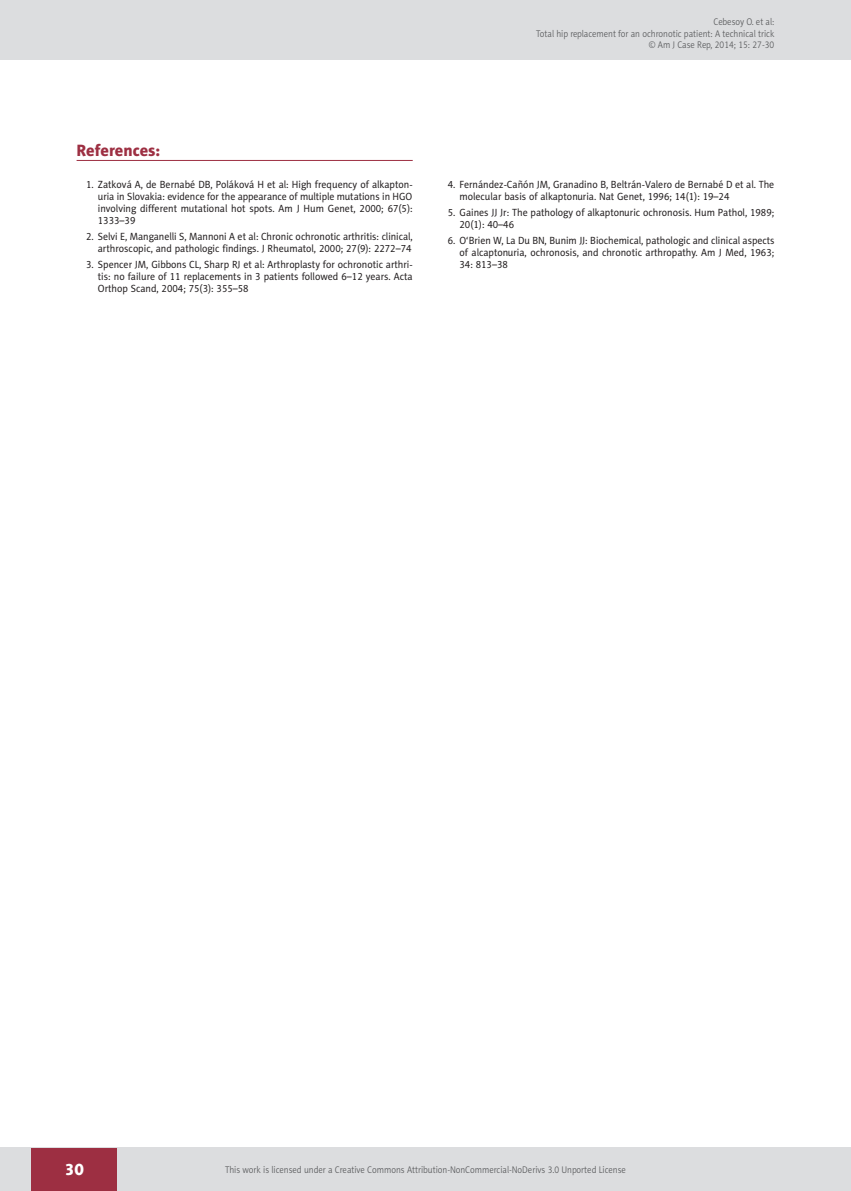
<style>
.page{position:relative;width:851px;height:1191px;background:#fff}
.page>*{position:absolute;margin:0;border:0;box-sizing:border-box;transform-origin:0 0}
.AJCR_Referencje_Tytu{font:16.5px "Naomi Sans EFN Heavy";color:#9d2f42}
.t1{font:16.5px "Naomi Sans EFN Heavy";color:#fff}
.AJCR_Referencje_punk{font:10.5px/12px "Naomi Sans EFN";color:#231f20;text-align:justify;scale:.95 1}
.AJCR_Referencje_punk-2{font:10.5px/12px "Naomi Sans EFN";color:#231f20;text-align:right;scale:.94 1}
.t2{font:9.75px/11.2px "Naomi Sans EFN Light";color:#57585a;text-align:right;scale:.9 1}
</style>
<div class="page">
<hr style="left:77px;top:160px;width:335px;height:1px;background:#9d2f42">
<div style="left:0;top:1148px;width:850px;height:43px;background:#dcdddf"></div>
<div style="left:32px;top:1148px;width:85px;height:42px;background:#9d2f42"></div>
<div style="left:0;top:0;width:850px;height:60px;background:#dcdddf"></div>
<p class="t2" style="left:536px;top:16px;width:266px">Cebesoy O. et al:<br>Total hip replacement for an ochronotic patient: A technical trick © Am J Case Rep, 2014; 15: 27-30</p>
<p class="AJCR_Referencje_Tytu" style="left:77px;top:140px;width:85px">References:</p>
<p class="AJCR_Referencje_punk" style="left:98px;top:178px;width:333px;text-indent:-12px">1. Zatková A, de Bernabé DB, Poláková H et al: High frequency of alkapton&shy;uria in Slovakia: evidence for the appearance of multiple mutations in HGO involving different mutational hot spots. Am J Hum Genet, 2000; 67(5):<br>1333–39</p>
<p class="AJCR_Referencje_punk-2" style="left:86px;top:231px;width:349px">2. Selvi E, Manganelli S, Mannoni A et al: Chronic ochronotic arthritis: clinical, arthroscopic, and pathologic findings. J Rheumatol, 2000; 27(9): 2272–74</p>
<p class="AJCR_Referencje_punk" style="left:98px;top:259px;width:333px;text-indent:-12px">3. Spencer JM, Gibbons CL, Sharp RJ et al: Arthroplasty for ochronotic arthri&shy;tis: no failure of 11 replacements in 3 patients followed 6–12 years. Acta Orthop Scand, 2004; 75(3): 355–58</p>
<p class="AJCR_Referencje_punk" style="left:459px;top:178px;width:333px;text-indent:-12px">4. Fernández-Cañón JM, Granadino B, Beltrán-Valero de Bernabé D et al. The molecular basis of alkaptonuria. Nat Genet, 1996; 14(1): 19–24</p>
<p class="AJCR_Referencje_punk" style="left:459px;top:207px;width:333px;text-indent:-12px">5. Gaines JJ Jr: The pathology of alkaptonuric ochronosis. Hum Pathol, 1989;<br>20(1): 40–46</p>
<p class="AJCR_Referencje_punk-2" style="left:459px;top:235px;width:336px;text-align:justify;text-indent:-12px">6. O‘Brien W, La Du BN, Bunim JJ: Biochemical, pathologic and clinical aspects of alcaptonuria, ochronosis, and chronotic arthropathy. Am J Med, 1963; 34: 813–38</p>
<h1 class="t1" style="left:65px;top:1159px;width:21px">30</h1>
<p class="t2" style="left:225px;top:1164px;width:447px">This work is licensed under a Creative Commons Attribution-NonCommercial-NoDerivs 3.0 Unported License</p>
</div>
